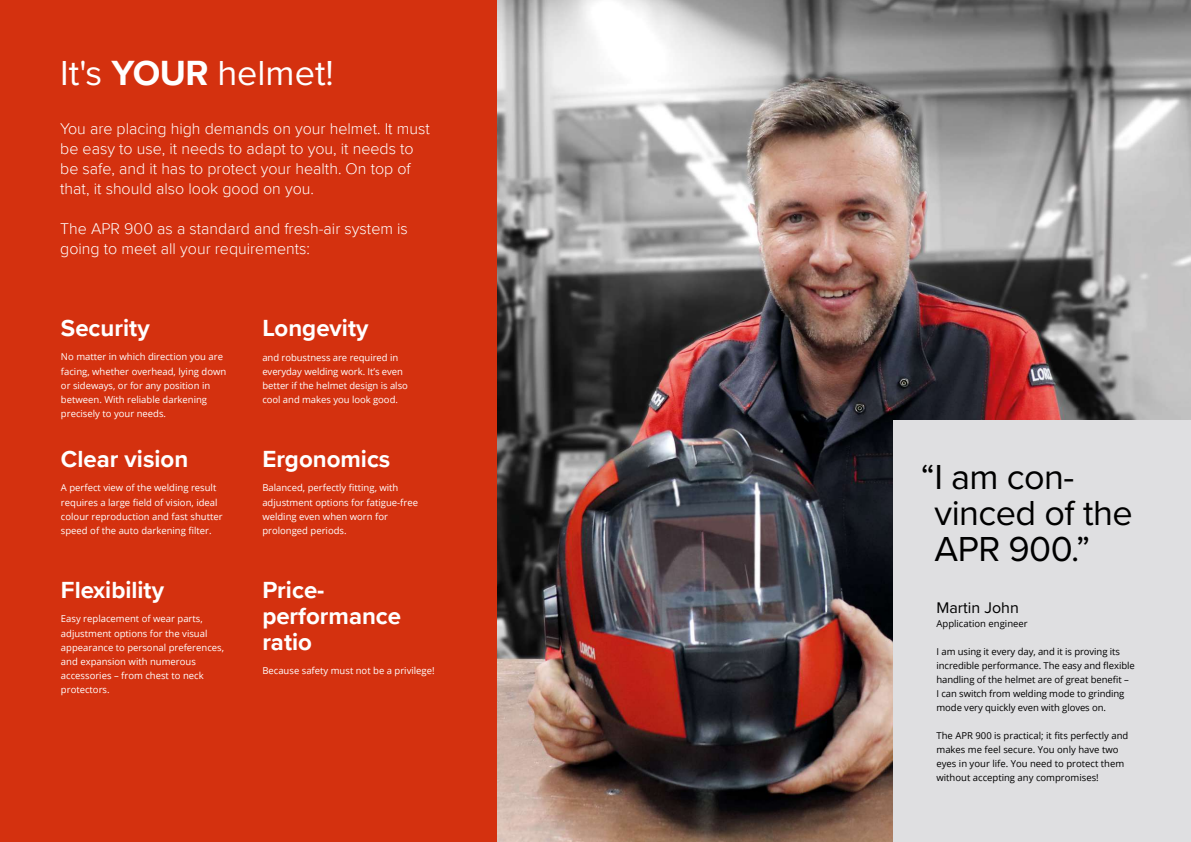
<style>
.page{position:relative;width:1191px;height:842px;background:#fff}
.page>*{position:absolute;margin:0;border:0;box-sizing:border-box;transform-origin:0 0}
.t1{font:36px/36px "Proxima Nova";letter-spacing:-.015em;color:#000}
.t2{font:36px "Proxima Nova";color:#fff}
.t3{font:700 24px/26px "Proxima Nova";color:#fff}
.t4{font:300 16px/20px "Proxima Nova";color:#fff}
.t5{font:16px "Proxima Nova";color:#000}
.t6{font:9.5px/14.2px "Open Sans";color:#fff}
.t7{font:9.5px/14.2px "Open Sans";letter-spacing:-.01em;color:#000}
.s1{font-weight:700}
</style>
<div class="page">
<img style="left:496px;top:0;width:695px;height:842px">
<div style="left:893px;top:420px;width:298px;height:422px;background:#dfdfe1"></div>
<div style="left:0;top:0;width:496px;height:842px;background:#d4310f"></div>
<h1 class="t2" style="left:60px;top:46px;width:275px">It's <span class="s1">YOUR</span> helmet!</h1>
<h3 class="t4" style="left:60px;top:118px;width:371px">You are placing high demands on your helmet. It must be easy to use, it needs to adapt to you, it needs to be safe, and it has to protect your health. On top of that, it should also look good on you.</h3>
<h3 class="t4" style="left:60px;top:218px;width:349px">The APR 900 as a standard and fresh-air system is going to meet all your requirements:</h3>
<h2 class="t3" style="left:61px;top:315px;width:90px">Security</h2>
<p class="t6" style="left:61px;top:350px;width:167px">No matter in which direction you are facing, whether overhead, lying down or sideways, or for any position in between. With reliable darkening precisely to your needs.</p>
<h2 class="t3" style="left:61px;top:446px;width:129px">Clear vision</h2>
<p class="t6" style="left:61px;top:481px;width:163px">A perfect view of the welding result requires a large field of vision, ideal colour reproduction and fast shutter speed of the auto darkening filter.</p>
<h2 class="t3" style="left:61px;top:577px;width:105px">Flexibility</h2>
<p class="t6" style="left:61px;top:612px;width:165px">Easy replacement of wear parts, adjustment options for the visual appearance to personal preferences, and expansion with numerous accessories – from chest to neck protectors.</p>
<h2 class="t3" style="left:262px;top:315px;width:108px">Longevity</h2>
<p class="t6" style="left:262px;top:350px;width:147px">and robustness are required in everyday welding work. It’s even better if the helmet design is also cool and makes you look good.</p>
<h2 class="t3" style="left:262px;top:446px;width:130px">Ergonomics</h2>
<p class="t6" style="left:262px;top:481px;width:157px">Balanced, perfectly fitting, with adjustment options for fatigue-free welding even when worn for prolonged periods.</p>
<h2 class="t3" style="left:262px;top:577px;width:140px">Price&shy;performance ratio</h2>
<p class="t6" style="left:262px;top:664px;width:174px">Because safety must not be a privilege!</p>
<h1 class="t1" style="left:934px;top:458px;width:199px;text-indent:-14px">“I am con&shy;vinced of the<br>APR 900.”</h1>
<h3 class="t5" style="left:936px;top:596px;width:84px">Martin John</h3>
<p class="t7" style="left:936px;top:617px;width:93px">Application engineer</p>
<p class="t7" style="left:936px;top:644px;width:200px">I am using it every day, and it is proving its incredible performance. The easy and flexible handling of the helmet are of great benefit –<br>I can switch from welding mode to grinding mode very quickly even with gloves on.</p>
<p class="t7" style="left:936px;top:728px;width:193px">The APR 900 is practical; it fits perfectly and makes me feel secure. You only have two eyes in your life. You need to protect them without accepting any compromises!</p>
</div>
